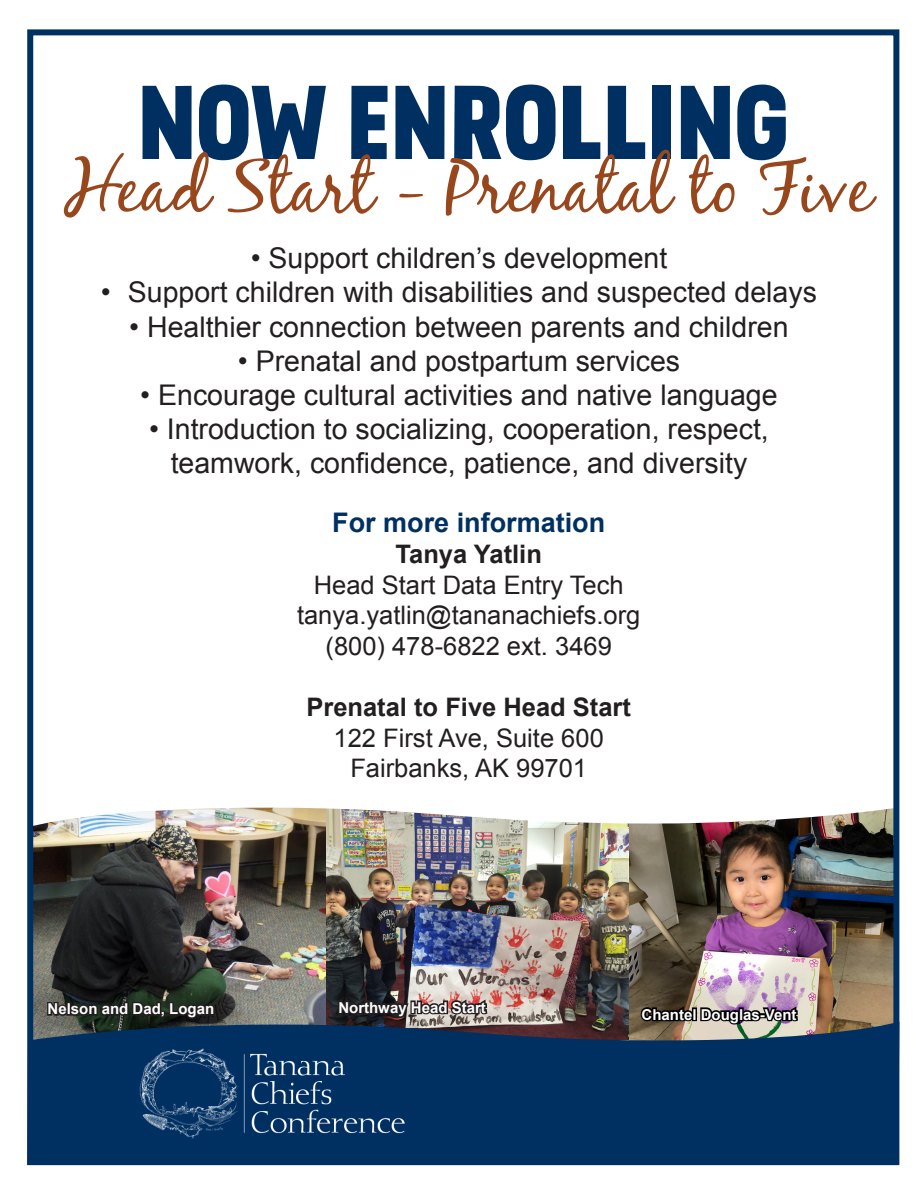
<style>
.page{position:relative;width:918px;height:1188px;background:#fff}
.page>*{position:absolute;margin:0;border:0;box-sizing:border-box;transform-origin:0 0}
.t1{font:105px "Blooms Headline";color:#003062}
.t2{font:73.5px "Black Jack";color:#98471d}
.t3{font:28.5px/34.2px "Arial";color:#231f20;text-align:center}
.t4{font:700 27px "Arial";color:#003062}
.t5{font:25.5px "Arial";color:#231f20}
.t6{font:700 25.5px "Arial";color:#231f20}
.t7{font:700 15px "Arial";color:#fff}
</style>
<div class="page">
<img style="left:34px;top:826px;width:292px;height:196px">
<img style="left:326px;top:826px;width:303px;height:196px">
<img style="left:629px;top:826px;width:263px;height:196px">
<svg style="left:34px;top:1022px;width:858px;height:136px;background:#0a3461"></svg>
<img style="left:139px;top:1049px;width:266px;height:89px">
<img style="left:34px;top:807px;width:858px;height:19px">
<div style="left:27px;top:29px;width:872px;height:1136px;border:6px solid #003062"></div>
<svg style="left:46px;top:991px;width:170px;height:30px;background:#242923"></svg>
<svg style="left:336px;top:989px;width:153px;height:32px;background:#625756"></svg>
<svg style="left:638px;top:996px;width:162px;height:31px;background:#6e6461"></svg>
<p class="t1" style="left:138px;top:37px;width:653px">NOW ENROLLING</p>
<p class="t2" style="left:65px;top:142px;width:808px">Head Start - Prenatal to Five</p>
<p class="t3" style="left:251px;top:241px;width:418px">• Support children’s development</p>
<p class="t3" style="left:101px;top:276px;width:718px">• Support children with disabilities and suspected delays</p>
<p class="t3" style="left:129px;top:310px;width:661px">• Healthier connection between parents and children</p>
<p class="t3" style="left:238px;top:344px;width:444px">• Prenatal and postpartum services</p>
<p class="t3" style="left:140px;top:378px;width:639px">• Encourage cultural activities and native language</p>
<p class="t3" style="left:149px;top:412px;width:621px">• Introduction to socializing, cooperation, respect, teamwork, confidence, patience, and diversity</p>
<p class="t4" style="left:332px;top:505px;width:275px">For more information</p>
<p class="t6" style="left:395px;top:537px;width:148px">Tanya Yatlin</p>
<p class="t5" style="left:314px;top:568px;width:311px">Head Start Data Entry Tech</p>
<p class="t5" style="left:297px;top:599px;width:345px">tanya.yatlin@tananachiefs.org</p>
<p class="t5" style="left:326px;top:629px;width:288px">(800) 478-6822 ext. 3469</p>
<p class="t6" style="left:306px;top:690px;width:326px">Prenatal to Five Head Start</p>
<p class="t5" style="left:334px;top:721px;width:272px">122 First Ave, Suite 600</p>
<p class="t5" style="left:350px;top:752px;width:238px">Fairbanks, AK 99701</p>
<p class="t7" style="left:48px;top:999px;width:168px">Nelson and Dad, Logan</p>
<p class="t7" style="left:338px;top:997px;width:149px">Northway Head Start</p>
<p class="t7" style="left:642px;top:1004px;width:157px">Chantel Douglas-Vent</p>
</div>
